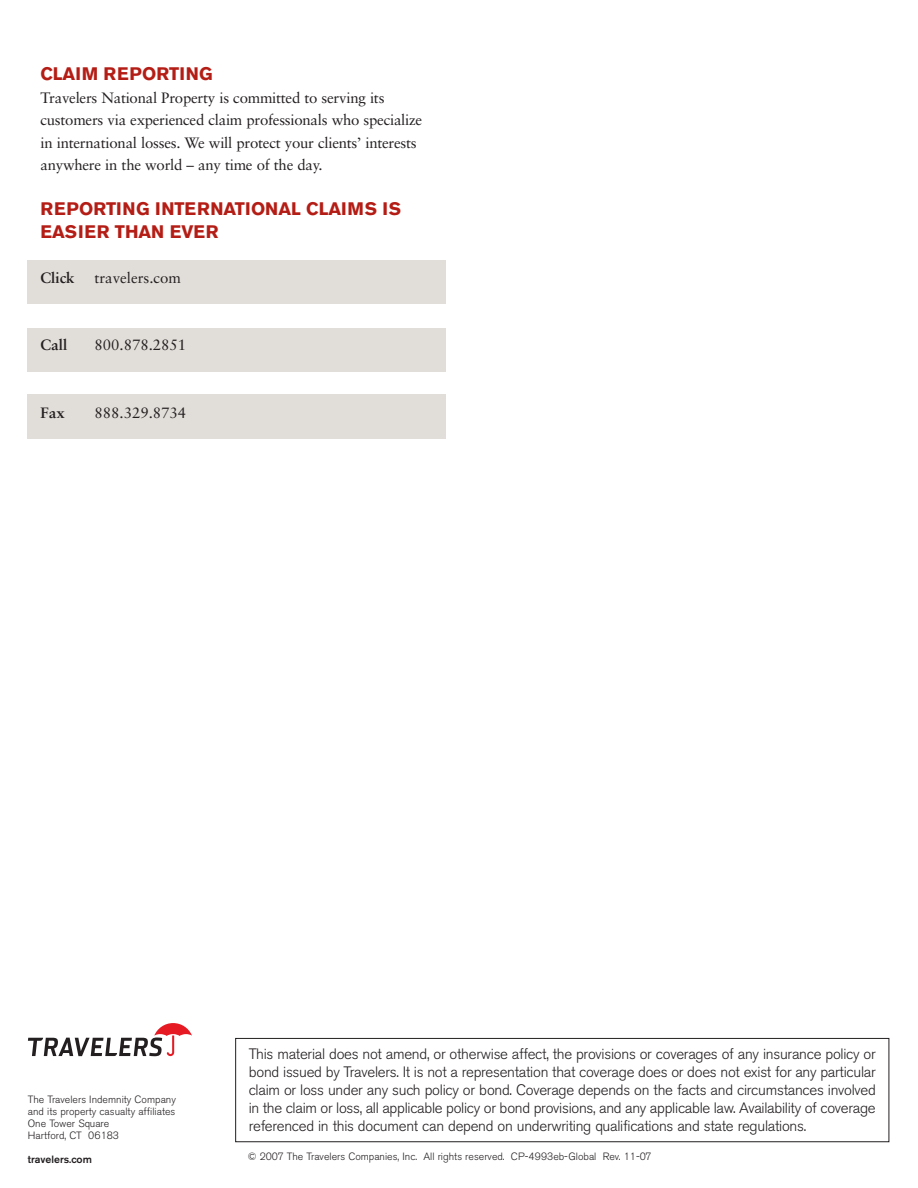
<style>
.page{position:relative;width:918px;height:1188px;background:#fff}
.page>*{position:absolute;margin:0;border:0;box-sizing:border-box;transform-origin:0 0}
.t1{font:700 18px/22.5px "Akzidenz Grotesk BE";color:#b41d15}
.t2{font:300 15px/18px "Akzidenz Grotesk BE";letter-spacing:-.02em;color:#231f20;text-align:justify}
.t3{font:15px/22.5px "Sabon";letter-spacing:-.015em;color:#231f20}
.t4{font:700 15px "Sabon";color:#231f20}
.t5{font:300 10.5px/12px "Akzidenz Grotesk BE";color:#231f20}
.t6{font:500 10.5px "Akzidenz Grotesk BE";color:#231f20}
</style>
<div class="page">
<div style="left:27px;top:328px;width:419px;height:43px;background:#e1ded9"></div>
<div style="left:27px;top:394px;width:419px;height:45px;background:#e1ded9"></div>
<div style="left:27px;top:261px;width:419px;height:43px;background:#e1ded9"></div>
<div style="left:235px;top:1038px;width:654px;height:104px;border:1px solid #231f20"></div>
<svg style="left:28px;top:1023px;width:164px;height:33px"></svg>
<p class="t1" style="left:40px;top:64px;width:174px">CLAIM REPORTING</p>
<p class="t3" style="left:40px;top:88px;width:383px">Travelers National Property is committed to serving its customers via experienced claim professionals who specialize in international losses. We will protect your clients’ interests anywhere in the world – any time of the day.</p>
<p class="t1" style="left:40px;top:199px;width:362px">REPORTING INTERNATIONAL CLAIMS IS<br>EASIER THAN EVER</p>
<p class="t4" style="left:40px;top:271px;width:36px">Click</p>
<p class="t3" style="left:94px;top:268px;width:88px">travelers.com</p>
<p class="t4" style="left:40px;top:339px;width:28px">Call</p>
<p class="t3" style="left:94px;top:335px;width:93px">800.878.2851</p>
<p class="t4" style="left:40px;top:406px;width:26px">Fax</p>
<p class="t3" style="left:94px;top:403px;width:93px">888.329.8734</p>
<p class="t5" style="left:28px;top:1095px;width:150px">The Travelers Indemnity Company and its property casualty affiliates<br>One Tower Square<br>Hartford, CT 06183</p>
<p class="t6" style="left:28px;top:1156px;width:66px">travelers.com</p>
<p class="t2" style="left:249px;top:1046px;width:629px">This material does not amend, or otherwise affect, the provisions or coverages of any insurance policy or bond issued by Travelers. It is not a representation that coverage does or does not exist for any particular claim or loss under any such policy or bond. Coverage depends on the facts and circumstances involved in the claim or loss, all applicable policy or bond provisions, and any applicable law. Availability of coverage referenced in this document can depend on underwriting qualifications and state regulations.</p>
<p class="t5" style="left:248px;top:1152px;width:405px">© 2007 The Travelers Companies, Inc. All rights reserved. CP-4993eb-Global Rev. 11-07</p>
</div>
